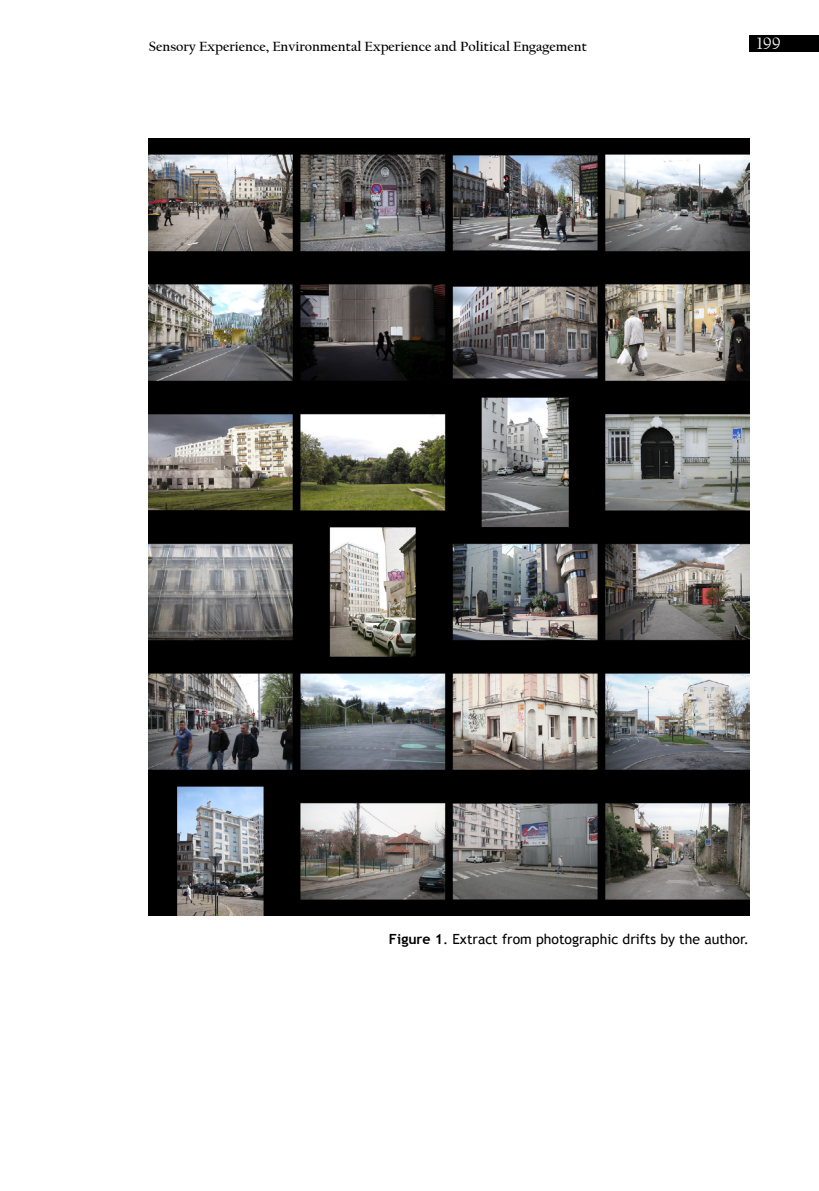
<style>
.page{position:relative;width:819px;height:1191px;background:#fff}
.page>*{position:absolute;margin:0;border:0;box-sizing:border-box;transform-origin:0 0}
.t1{font:17.5px "Californian FB";color:#fff}
.t2{font:700 14px "Californian FB";color:#000}
.t3{font:14px "Trebuchet MS";color:#000}
.s1{font-weight:700}
</style>
<div class="page">
<div style="left:748px;top:35px;width:71px;height:17px;background:#000"></div>
<img style="left:149px;top:139px;width:600px;height:776px">
<p class="t2" style="left:149px;top:39px;width:439px">Sensory Experience, Environmental Experience and Political Engagement</p>
<p class="t1" style="left:757px;top:33px;width:25px">199</p>
<p class="t3" style="left:389px;top:931px;width:361px"><span class="s1">Figure 1</span>. Extract from photographic drifts by the author.</p>
</div>
